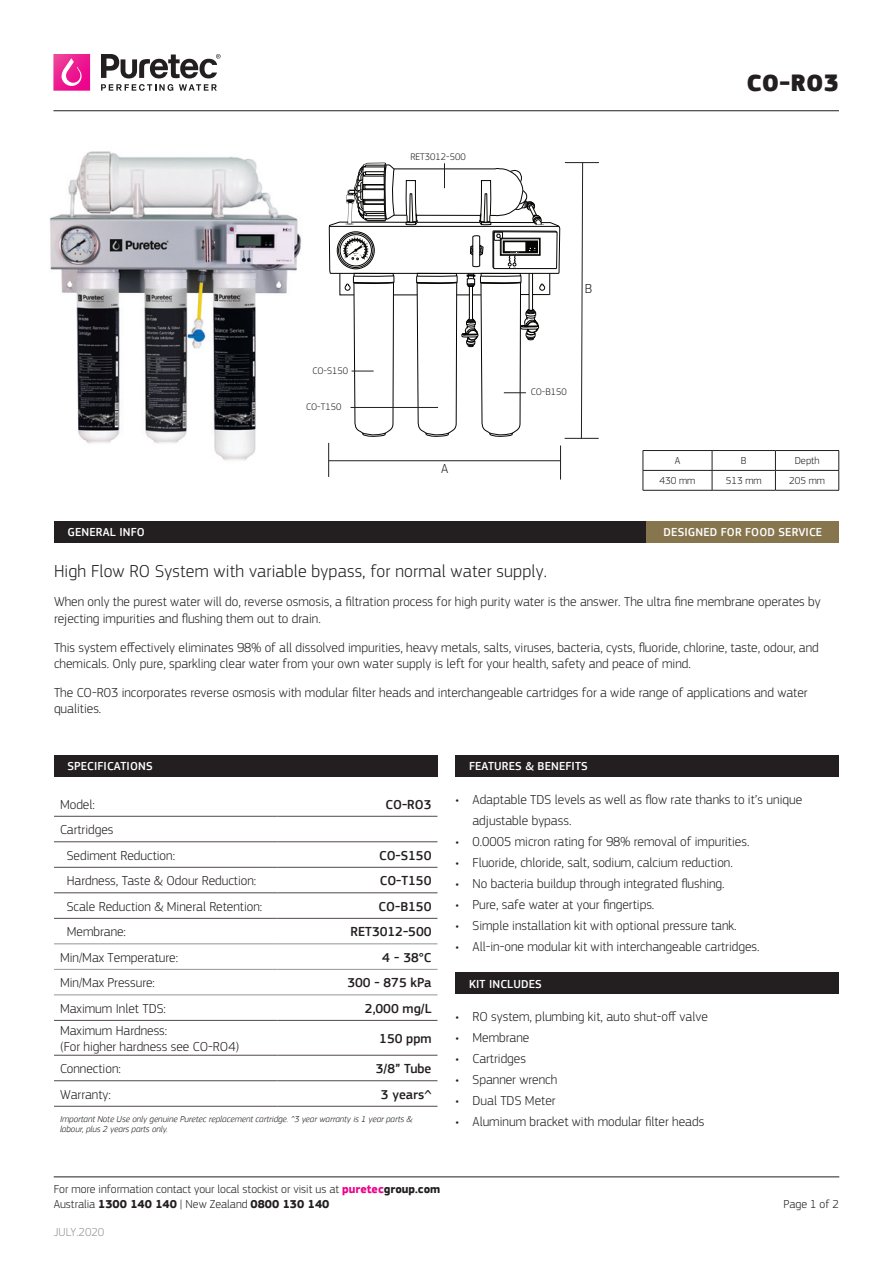
<style>
.page{position:relative;width:893px;height:1263px;background:#fff}
.page>*{position:absolute;margin:0;border:0;box-sizing:border-box;transform-origin:0 0}
.t1{font:900 24.45px "PF Square Sans Pro";color:#231f20}
.t2{font:18px "PF Square Sans Pro Light V1";letter-spacing:.01em;color:#231f20}
.t3{font:13.65px "PF Square Sans Pro Light V1";color:#231f20}
.spec1{font:13.5px/16.2px "PF Square Sans Pro Light V1";color:#231f20}
.spec2{font:500 13.5px "PF Square Sans Pro";color:#231f20}
.FPS_-_Table_centre{font:500 13.5px "PF Square Sans Pro";color:#231f20}
.t4{font:12px/14.4px "PF Square Sans Pro Light V1";color:#231f20}
.t5{font:500 12px "PF Square Sans Pro";letter-spacing:.01em;color:#fff}
.t6{font:12px "PF Square Sans Pro Light V1";color:#939598}
.t7{font:10.5px "PF Square Sans Pro Light V1";color:#231f20}
.t8{font:9.9px "PF Square Sans Pro Light V1";color:#231f20}
.spec1-2{font:italic 300 9px/10.8px "PF Square Sans Pro";color:#231f20}
.s1{font-family:"PF Square Sans Pro";font-weight:700;color:#ed028c}
.s2{font-family:"PF Square Sans Pro";font-weight:700}
</style>
<div class="page">
<hr style="left:54px;top:1176px;width:785px;height:1px;background:#231f20">
<hr style="left:53px;top:110px;width:786px;height:1px;background:#231f20">
<svg style="left:53px;top:54px;width:37px;height:37px"></svg>
<svg style="left:101px;top:54px;width:120px;height:37px"></svg>
<div style="left:54px;top:521px;width:785px;height:21px;background:#231f20"></div>
<div style="left:455px;top:755px;width:384px;height:21px;background:#231f20"></div>
<div style="left:647px;top:521px;width:192px;height:21px;background:#87754e"></div>
<div style="left:54px;top:755px;width:383px;height:21px;background:#231f20"></div>
<hr style="left:54px;top:816px;width:223px;height:1px;background:#524a47">
<hr style="left:277px;top:816px;width:160px;height:1px;background:#524a47">
<hr style="left:54px;top:841px;width:223px;height:1px;background:#524a47">
<hr style="left:277px;top:841px;width:160px;height:1px;background:#524a47">
<hr style="left:54px;top:867px;width:223px;height:1px;background:#524a47">
<hr style="left:277px;top:867px;width:160px;height:1px;background:#524a47">
<hr style="left:54px;top:892px;width:223px;height:1px;background:#524a47">
<hr style="left:277px;top:892px;width:160px;height:1px;background:#524a47">
<hr style="left:54px;top:918px;width:223px;height:1px;background:#524a47">
<hr style="left:277px;top:918px;width:160px;height:1px;background:#524a47">
<hr style="left:54px;top:1020px;width:223px;height:1px;background:#524a47">
<hr style="left:277px;top:1020px;width:160px;height:1px;background:#524a47">
<hr style="left:54px;top:1055px;width:223px;height:1px;background:#524a47">
<hr style="left:277px;top:1055px;width:160px;height:1px;background:#524a47">
<hr style="left:54px;top:1080px;width:223px;height:1px;background:#524a47">
<hr style="left:277px;top:1080px;width:160px;height:1px;background:#524a47">
<hr style="left:54px;top:1106px;width:223px;height:1px;background:#524a47">
<hr style="left:277px;top:1106px;width:160px;height:1px;background:#524a47">
<hr style="left:54px;top:943px;width:223px;height:1px;background:#939598">
<hr style="left:277px;top:943px;width:160px;height:1px;background:#939598">
<hr style="left:54px;top:969px;width:223px;height:1px;background:#939598">
<hr style="left:277px;top:969px;width:160px;height:1px;background:#939598">
<hr style="left:54px;top:995px;width:223px;height:1px;background:#939598">
<hr style="left:277px;top:995px;width:160px;height:1px;background:#939598">
<img style="left:50px;top:151px;width:251px;height:310px">
<div style="left:455px;top:972px;width:384px;height:22px;background:#231f20"></div>
<hr style="left:643px;top:450px;width:69px;height:1px;background:#231f20">
<hr style="left:712px;top:450px;width:63px;height:1px;background:#231f20">
<hr style="left:775px;top:450px;width:64px;height:1px;background:#231f20">
<hr style="left:643px;top:470px;width:69px;height:1px;background:#231f20">
<svg style="left:643px;top:451px;width:1px;height:39px"></svg>
<hr style="left:712px;top:470px;width:63px;height:1px;background:#231f20">
<svg style="left:712px;top:451px;width:1px;height:39px"></svg>
<hr style="left:775px;top:470px;width:64px;height:1px;background:#231f20">
<svg style="left:775px;top:451px;width:1px;height:39px"></svg>
<svg style="left:838px;top:451px;width:1px;height:39px"></svg>
<hr style="left:643px;top:490px;width:69px;height:1px;background:#231f20">
<hr style="left:712px;top:490px;width:63px;height:1px;background:#231f20">
<hr style="left:775px;top:490px;width:64px;height:1px;background:#231f20">
<hr style="left:565px;top:162px;width:34px;height:1px;background:#231f20">
<hr style="left:565px;top:438px;width:34px;height:1px;background:#231f20">
<svg style="left:581px;top:162px;width:2px;height:277px"></svg>
<hr style="left:560px;top:445px;width:1px;height:35px;background:#231f20">
<hr style="left:328px;top:443px;width:1px;height:34px;background:#231f20">
<hr style="left:329px;top:460px;width:231px;height:1px;background:#231f20">
<svg style="left:329px;top:163px;width:231px;height:274px"></svg>
<hr style="left:351px;top:407px;width:87px;height:1px;background:#231f20">
<p class="t8" style="left:410px;top:151px;width:57px">RET3012-500</p>
<p class="t3" style="left:585px;top:280px;width:9px">B</p>
<p class="t5" style="left:68px;top:525px;width:79px">GENERAL INFO</p>
<p class="t8" style="left:312px;top:365px;width:37px">CO-S150</p>
<p class="t8" style="left:306px;top:401px;width:37px">CO-T150</p>
<p class="t3" style="left:441px;top:461px;width:9px">A</p>
<p class="t8" style="left:531px;top:386px;width:38px">CO-B150</p>
<p class="t2" style="left:54px;top:561px;width:495px">High Flow RO System with variable bypass, for normal water supply.</p>
<p class="t1" style="left:746px;top:67px;width:94px">CO-RO3</p>
<p class="t7" style="left:675px;top:455px;width:7px">A</p>
<p class="t7" style="left:741px;top:455px;width:7px">B</p>
<p class="t7" style="left:795px;top:455px;width:26px">Depth</p>
<p class="t7" style="left:659px;top:475px;width:37px">430 mm</p>
<p class="t7" style="left:726px;top:475px;width:37px">513 mm</p>
<p class="t7" style="left:789px;top:475px;width:37px">205 mm</p>
<p class="t5" style="left:664px;top:525px;width:160px">DESIGNED FOR FOOD SERVICE</p>
<p class="spec1" style="left:54px;top:594px;width:768px">When only the purest water will do, reverse osmosis, a filtration process for high purity water is the answer. The ultra fine membrane operates by rejecting impurities and flushing them out to drain.</p>
<p class="spec1" style="left:54px;top:639px;width:766px">This system effectively eliminates 98% of all dissolved impurities, heavy metals, salts, viruses, bacteria, cysts, fluoride, chlorine, taste, odour, and chemicals. Only pure, sparkling clear water from your own water supply is left for your health, safety and peace of mind.</p>
<p class="spec1" style="left:54px;top:684px;width:755px">The CO-R03 incorporates reverse osmosis with modular filter heads and interchangeable cartridges for a wide range of applications and water qualities.</p>
<p class="t5" style="left:68px;top:759px;width:87px">SPECIFICATIONS</p>
<p class="spec1" style="left:60px;top:796px;width:36px">Model:</p>
<p class="spec2" style="left:386px;top:796px;width:47px">CO-RO3</p>
<p class="spec1" style="left:60px;top:821px;width:55px">Cartridges</p>
<p class="spec1" style="left:67px;top:847px;width:110px">Sediment Reduction:</p>
<p class="spec2" style="left:379px;top:847px;width:54px">CO-S150</p>
<p class="spec1" style="left:67px;top:872px;width:191px">Hardness, Taste &amp; Odour Reduction:</p>
<p class="spec2" style="left:380px;top:873px;width:53px">CO-T150</p>
<p class="spec1" style="left:67px;top:898px;width:197px">Scale Reduction &amp; Mineral Retention:</p>
<p class="spec2" style="left:379px;top:898px;width:54px">CO-B150</p>
<p class="spec1" style="left:67px;top:923px;width:61px">Membrane:</p>
<p class="spec2" style="left:351px;top:924px;width:82px">RET3012-500</p>
<p class="spec1" style="left:60px;top:949px;width:120px">Min/Max Temperature:</p>
<p class="FPS_-_Table_centre" style="left:382px;top:949px;width:51px">4 - 38°C</p>
<p class="spec1" style="left:60px;top:974px;width:97px">Min/Max Pressure:</p>
<p class="spec2" style="left:347px;top:975px;width:86px">300 - 875 kPa</p>
<p class="spec1" style="left:60px;top:1000px;width:108px">Maximum Inlet TDS:</p>
<p class="spec2" style="left:365px;top:1000px;width:68px">2,000 mg/L</p>
<p class="spec1" style="left:60px;top:1022px;width:181px">Maximum Hardness:<br>(For higher hardness see CO-RO4)</p>
<p class="spec2" style="left:379px;top:1030px;width:54px">150 ppm</p>
<p class="spec1" style="left:60px;top:1060px;width:62px">Connection:</p>
<p class="spec2" style="left:376px;top:1061px;width:57px">3/8” Tube</p>
<p class="spec1" style="left:60px;top:1086px;width:52px">Warranty:</p>
<p class="spec2" style="left:381px;top:1086px;width:52px">3 years^</p>
<p class="spec1-2" style="left:60px;top:1113px;width:354px">Important Note Use only genuine Puretec replacement cartridge. ^3 year warranty is 1 year parts &amp; labour, plus 2 years parts only.</p>
<p class="t5" style="left:469px;top:759px;width:120px">FEATURES &amp; BENEFITS</p>
<p class="spec1" style="left:472px;top:789px;width:331px;line-height:21px;text-indent:-17px">• Adaptable TDS levels as well as flow rate thanks to it’s unique adjustable bypass.</p>
<p class="spec1" style="left:455px;top:833px;width:295px">• 0.0005 micron rating for 98% removal of impurities.</p>
<p class="spec1" style="left:455px;top:854px;width:279px">• Fluoride, chloride, salt, sodium, calcium reduction.</p>
<p class="spec1" style="left:455px;top:875px;width:271px">• No bacteria buildup through integrated flushing.</p>
<p class="spec1" style="left:455px;top:896px;width:200px">• Pure, safe water at your fingertips.</p>
<p class="spec1" style="left:455px;top:917px;width:283px">• Simple installation kit with optional pressure tank.</p>
<p class="spec1" style="left:455px;top:938px;width:306px">• All-in-one modular kit with interchangeable cartridges.</p>
<p class="t5" style="left:469px;top:977px;width:74px">KIT INCLUDES</p>
<p class="spec1" style="left:455px;top:1009px;width:254px">• RO system, plumbing kit, auto shut-off valve</p>
<p class="spec1" style="left:455px;top:1030px;width:75px">• Membrane</p>
<p class="spec1" style="left:455px;top:1051px;width:72px">• Cartridges</p>
<p class="spec1" style="left:455px;top:1072px;width:103px">• Spanner wrench</p>
<p class="spec1" style="left:455px;top:1093px;width:102px">• Dual TDS Meter</p>
<p class="spec1" style="left:455px;top:1114px;width:250px">• Aluminum bracket with modular filter heads</p>
<p class="t4" style="left:54px;top:1182px;width:388px">For more information contact your local stockist or visit us at <span class="s1">puretec</span><span class="s2">group.com<br></span>Australia <span class="s2">1300 140 140</span> | New Zealand <span class="s2">0800 130 140</span></p>
<p class="t6" style="left:54px;top:1225px;width:52px">JULY.2020</p>
<p class="t4" style="left:784px;top:1196px;width:57px">Page 1 of 2</p>
</div>
